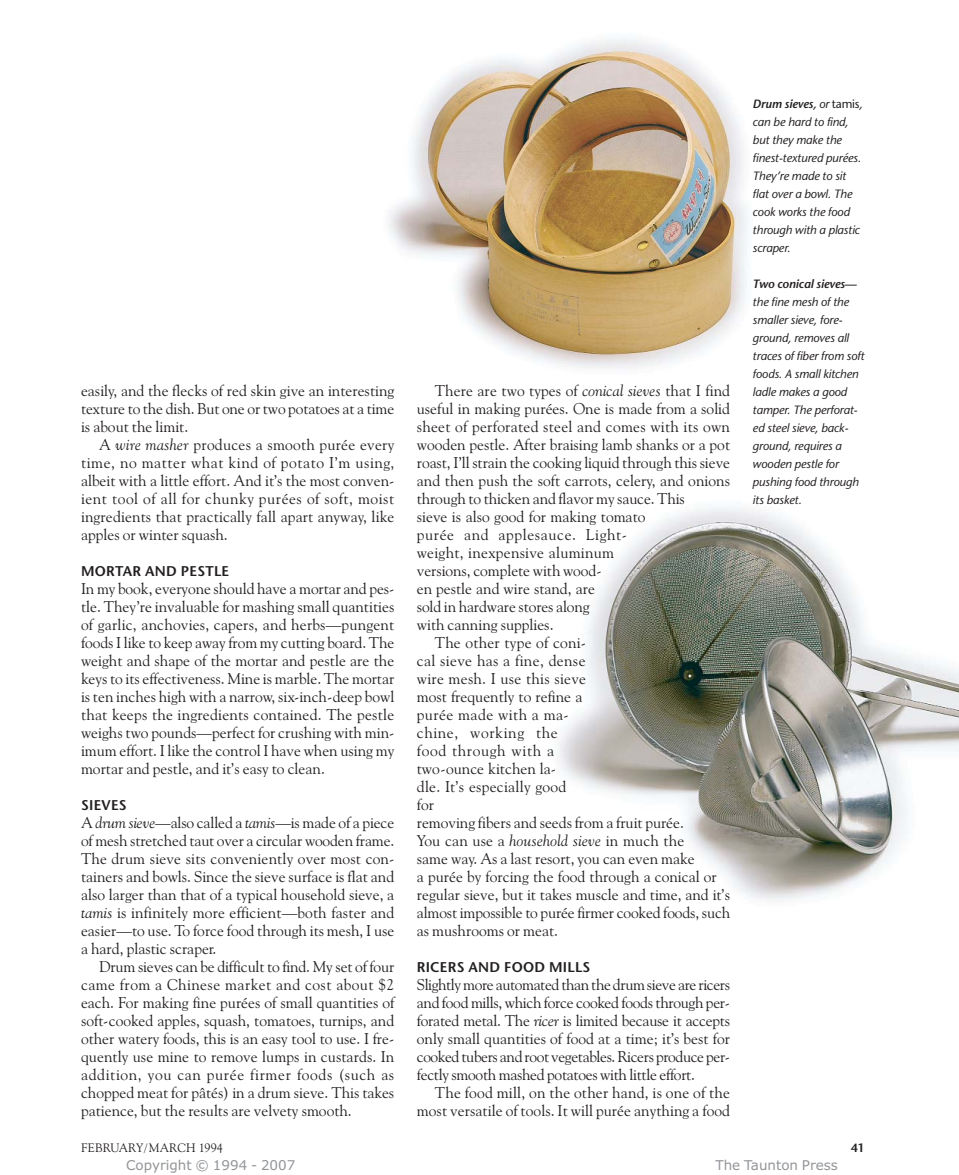
<style>
.page{position:relative;width:959px;height:1175px;background:#fff}
.page>*{position:absolute;margin:0;border:0;box-sizing:border-box;transform-origin:0 0}
.t1{font:15.6px/18px "Goudy Old Style BT";color:#231f20;text-align:justify}
.t2{font:15.6px "Goudy Old Style BT";letter-spacing:.04em;color:#231f20}
.t3{font:15.6px "Goudy Old Style BT";letter-spacing:.02em;color:#231f20}
.t4{font:15.6px "Goudy Old Style BT";letter-spacing:.025em;color:#231f20}
.t5{font:600 14.1px "Stone Sans";letter-spacing:.015em;color:#231f20}
.t6{font:13.5px "Verdana";color:#939598}
.t7{font:12.3px "Goudy Old Style BT";letter-spacing:.015em;color:#231f20}
.t8{font:italic 12px/18px "Stone Sans";letter-spacing:-.01em;color:#231f20}
.t9{font:italic 600 12px "Stone Sans";letter-spacing:-.01em;color:#231f20}
.t10{font:600 12px "Stone Sans";color:#231f20}
.s1{font-style:italic}
.s2{font-weight:600}
.s3{font-style:normal}
</style>
<div class="page">
<img style="left:557px;top:506px;width:401px;height:395px">
<img style="left:388px;top:37px;width:360px;height:331px">
<p class="t1" style="left:81px;top:382px;width:315px">easily, and the flecks of red skin give an interesting texture to the dish. But one or two potatoes at a time is about the limit.</p>
<p class="t1" style="left:81px;top:436px;width:315px;text-indent:18px">A <span class="s1">wire masher</span> produces a smooth purée every time, no matter what kind of potato I’m using, albeit with a little effort. And it’s the most conven&shy;ient tool of all for chunky purées of soft, moist ingredients that practically fall apart anyway, like apples or winter squash.</p>
<p class="t5" style="left:81px;top:566px;width:150px">MORTAR AND PESTLE</p>
<p class="t1" style="left:81px;top:580px;width:315px">In my book, everyone should have a mortar and pes&shy;tle. They’re invaluable for mashing small quantities of garlic, anchovies, capers, and herbs—pungent foods I like to keep away from my cutting board. The weight and shape of the mortar and pestle are the keys to its effectiveness. Mine is marble. The mortar is ten inches high with a narrow, six-inch-deep bowl that keeps the ingredients contained. The pestle weighs two pounds—perfect for crushing with min&shy;imum effort. I like the control I have when using my mortar and pestle, and it’s easy to clean.</p>
<p class="t5" style="left:81px;top:800px;width:47px">SIEVES</p>
<p class="t1" style="left:81px;top:814px;width:315px">A <span class="s1">drum sieve</span>—also called a <span class="s1">tamis</span>—is made of a piece of mesh stretched taut over a circular wooden frame.<br>The drum sieve sits conveniently over most con&shy;tainers and bowls. Since the sieve surface is flat and also larger than that of a typical household sieve, a <span class="s1">tamis</span> is infinitely more efficient—both faster and easier—to use. To force food through its mesh, I use a hard, plastic scraper.</p>
<p class="t1" style="left:81px;top:958px;width:315px;text-indent:18px">Drum sieves can be difficult to find. My set of four came from a Chinese market and cost about $2 each. For making fine purées of small quantities of soft-cooked apples, squash, tomatoes, turnips, and other watery foods, this is an easy tool to use. I fre&shy;quently use mine to remove lumps in custards. In addition, you can purée firmer foods (such as chopped meat for pâtés) in a drum sieve. This takes patience, but the results are velvety smooth.</p>
<p class="t1" style="left:435px;top:382px;width:297px">There are two types of <span class="s1">conical sieves</span> that I find</p>
<p class="t1" style="left:417px;top:400px;width:315px">useful in making purées. One is made from a solid</p>
<p class="t1" style="left:417px;top:418px;width:315px">sheet of perforated steel and comes with its own</p>
<p class="t1" style="left:417px;top:436px;width:315px">wooden pestle. After braising lamb shanks or a pot</p>
<p class="t1" style="left:417px;top:454px;width:315px">roast, I’ll strain the cooking liquid through this sieve</p>
<p class="t1" style="left:417px;top:472px;width:315px">and then push the soft carrots, celery, and onions</p>
<p class="t1" style="left:417px;top:490px;width:269px">through to thicken and flavor my sauce. This</p>
<p class="t1" style="left:417px;top:508px;width:230px">sieve is also good for making tomato</p>
<p class="t2" style="left:417px;top:527px;width:212px">purée and applesauce. Light-</p>
<p class="t1" style="left:417px;top:544px;width:199px">weight, inexpensive aluminum</p>
<p class="t1" style="left:417px;top:562px;width:186px">versions, complete with wood-</p>
<p class="t1" style="left:417px;top:580px;width:180px">en pestle and wire stand, are</p>
<p class="t1" style="left:417px;top:598px;width:174px">sold in hardware stores along</p>
<p class="t1" style="left:417px;top:616px;width:138px">with canning supplies.</p>
<p class="t1" style="left:435px;top:634px;width:153px">The other type of coni-</p>
<p class="t3" style="left:417px;top:653px;width:170px">cal sieve has a fine, dense</p>
<p class="t1" style="left:417px;top:670px;width:171px">wire mesh. I use this sieve</p>
<p class="t1" style="left:417px;top:688px;width:167px">most frequently to refine a</p>
<p class="t4" style="left:417px;top:707px;width:153px">purée made with a ma-</p>
<p class="t2" style="left:417px;top:725px;width:142px">chine, working the</p>
<p class="t2" style="left:417px;top:743px;width:139px">food through with a</p>
<p class="t1" style="left:417px;top:760px;width:141px">two-ounce kitchen la-</p>
<p class="t1" style="left:417px;top:778px;width:151px">dle. It’s especially good</p>
<p class="t1" style="left:417px;top:796px;width:19px">for</p>
<p class="t1" style="left:417px;top:814px;width:268px">removing fibers and seeds from a fruit purée.</p>
<p class="t1" style="left:417px;top:832px;width:269px">You can use a <span class="s1">household sieve</span> in much the</p>
<p class="t1" style="left:417px;top:850px;width:279px">same way. As a last resort, you can even make</p>
<p class="t1" style="left:417px;top:868px;width:301px">a purée by forcing the food through a conical or</p>
<p class="t1" style="left:417px;top:886px;width:315px">regular sieve, but it takes muscle and time, and it’s</p>
<p class="t1" style="left:417px;top:904px;width:315px">almost impossible to purée firmer cooked foods, such</p>
<p class="t1" style="left:417px;top:922px;width:143px">as mushrooms or meat.</p>
<p class="t5" style="left:417px;top:962px;width:175px">RICERS AND FOOD MILLS</p>
<p class="t1" style="left:417px;top:976px;width:315px">Slightly more automated than the drum sieve are ricers and food mills, which force cooked foods through per&shy;forated metal. The <span class="s1">ricer</span> is limited because it accepts only small quantities of food at a time; it’s best for cooked tubers and root vegetables. Ricers produce per&shy;fectly smooth mashed potatoes with little effort.</p>
<p class="t1" style="left:417px;top:1084px;width:315px;text-align:right">The food mill, on the other hand, is one of the most versatile of tools. It will purée anything a food</p>
<p class="t8" style="left:752px;top:96px;width:112px"><span class="s2">Drum sieves,</span> or <span class="s3">tamis</span>, can be hard to find, but they make the finest-textured purées.<br>They’re made to sit flat over a bowl. The cook works the food through with a plastic scraper.</p>
<p class="t9" style="left:752px;top:279px;width:106px">Two conical sieves—</p>
<p class="t8" style="left:752px;top:294px;width:113px">the fine mesh of the smaller sieve, fore&shy;ground, removes all traces of fiber from soft foods. A small kitchen ladle makes a good tamper. The perforat&shy;ed steel sieve, back&shy;ground, requires a wooden pestle for pushing food through its basket.</p>
<p class="t7" style="left:81px;top:1142px;width:143px">FEBRUARY/MARCH 1994</p>
<p class="t10" style="left:850px;top:1143px;width:15px">41</p>
<p class="t6" style="left:126px;top:1160px;width:171px">Copyright © 1994 - 2007</p>
<p class="t6" style="left:715px;top:1160px;width:124px">The Taunton Press</p>
</div>
